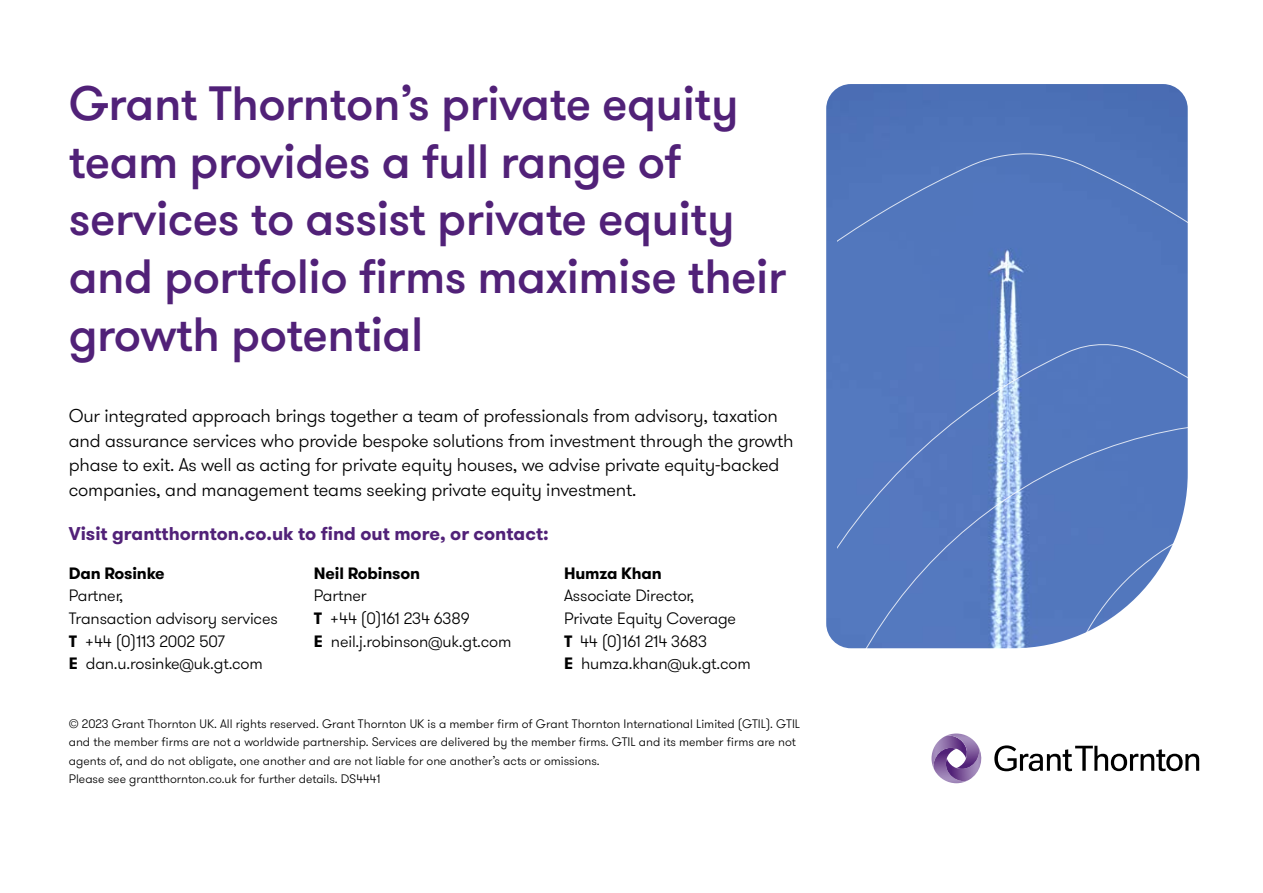
<style>
.page{position:relative;width:1263px;height:893px;background:#fff}
.page>*{position:absolute;margin:0;border:0;box-sizing:border-box;transform-origin:0 0}
.t1{font:500 48px/57.8px "GT Walsheim Pro";letter-spacing:-.01em;color:#512178}
.t2{font:300 18.45px/24.6px "GT Walsheim Pro";letter-spacing:-.01em;color:#000}
.t3{font:700 18.45px "GT Walsheim Pro";color:#512178}
.t4{font:300 16.5px/22.6px "GT Walsheim Pro";letter-spacing:-.01em;color:#000}
.t5{font:700 16.5px "GT Walsheim Pro";letter-spacing:-.01em;color:#000}
.t6{font:300 12.3px/18.5px "GT Walsheim Pro";color:#000}
.s1{font-weight:700}
</style>
<div class="page">
<div style="left:826px;top:84px;width:362px;height:561px;background:#4c71b7"></div>
<svg style="left:838px;top:154px;width:350px;height:495px;background:#5e81c2"></svg>
<svg style="left:994px;top:745px;width:205px;height:26px"></svg>
<svg style="left:931px;top:733px;width:51px;height:51px"></svg>
<h1 class="t1" style="left:69px;top:76px;width:719px">Grant Thornton’s private equity team provides a full range of services to assist private equity and portfolio firms maximise their growth potential</h1>
<p class="t2" style="left:69px;top:404px;width:726px">Our integrated approach brings together a team of professionals from advisory, taxation and assurance services who provide bespoke solutions from investment through the growth phase to exit. As well as acting for private equity houses, we advise private equity-backed companies, and management teams seeking private equity investment.</p>
<h2 class="t3" style="left:69px;top:522px;width:481px">Visit grantthornton.co.uk to find out more, or contact:</h2>
<h3 class="t5" style="left:69px;top:562px;width:98px">Dan Rosinke</h3>
<h3 class="t4" style="left:69px;top:585px;width:210px">Partner,<br>Transaction advisory services<br><span class="s1">T</span> +44 (0)113 2002 507<br><span class="s1">E</span> dan.u.rosinke@uk.gt.com</h3>
<h3 class="t5" style="left:314px;top:562px;width:108px">Neil Robinson</h3>
<h3 class="t4" style="left:314px;top:585px;width:199px">Partner<br><span class="s1">T</span> +44 (0)161 234 6389<br><span class="s1">E</span> neil.j.robinson@uk.gt.com</h3>
<h3 class="t5" style="left:564px;top:562px;width:99px">Humza Khan</h3>
<h3 class="t4" style="left:564px;top:585px;width:188px">Associate Director,<br>Private Equity Coverage<br><span class="s1">T</span> 44 (0)161 214 3683<br><span class="s1">E</span> humza.khan@uk.gt.com</h3>
<p class="t6" style="left:69px;top:714px;width:733px">© 2023 Grant Thornton UK. All rights reserved. Grant Thornton UK is a member firm of Grant Thornton International Limited (GTIL). GTIL and the member firms are not a worldwide partnership. Services are delivered by the member firms. GTIL and its member firms are not agents of, and do not obligate, one another and are not liable for one another’s acts or omissions.<br>Please see grantthornton.co.uk for further details. DS4441</p>
</div>
